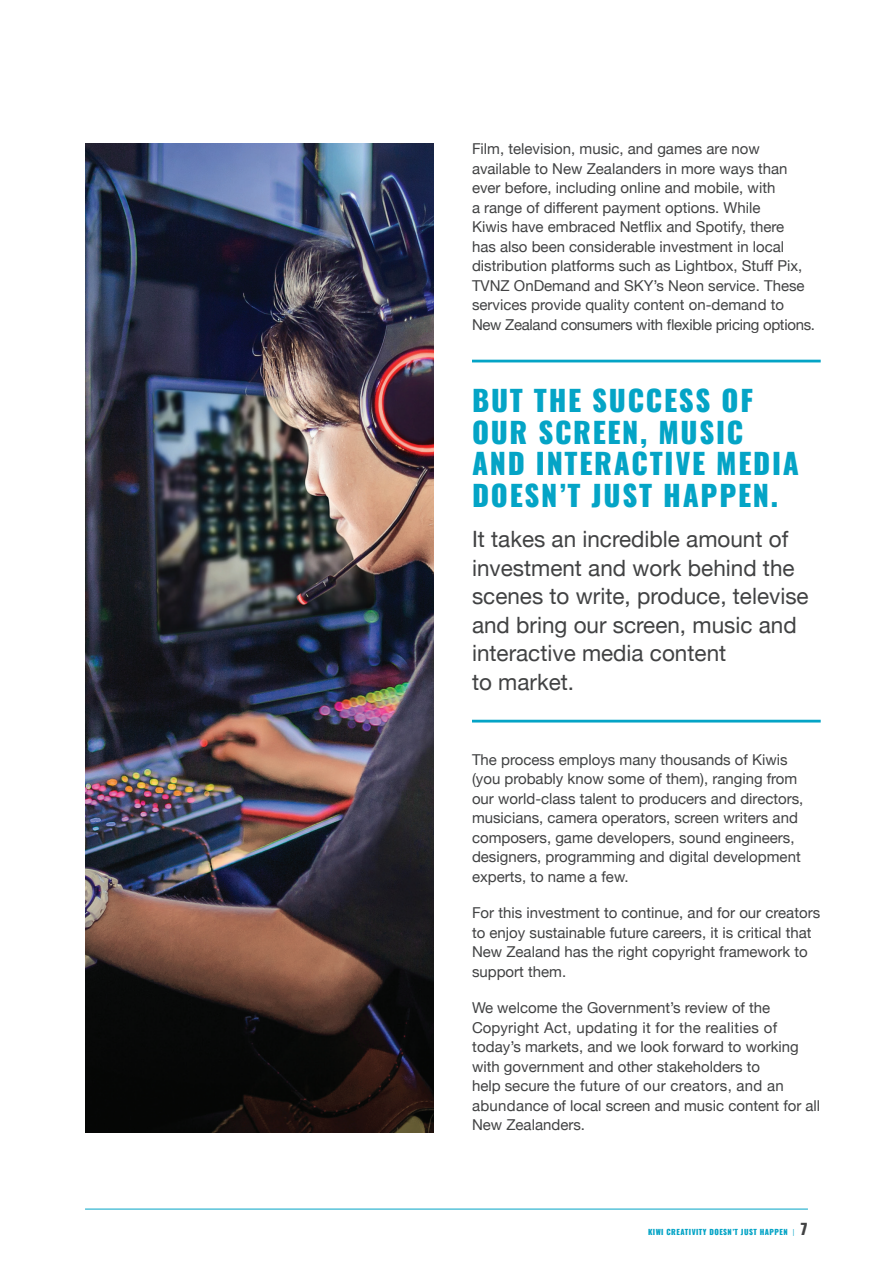
<style>
.page{position:relative;width:893px;height:1263px;background:#fff}
.page>*{position:absolute;margin:0;border:0;box-sizing:border-box;transform-origin:0 0}
.Body_Copy_new{font:800 28.5px/31.5px "Oswald";letter-spacing:.06em;color:#04a4c6}
.Body_Copy_new-2{font:22.5px/28.5px "Helvetica Neue";color:#414243}
.Body_Copy_new-3{font:15px/19.5px "Helvetica Neue";color:#414243}
.t1{font:800 7.5px "Oswald";letter-spacing:.06em;color:#04a4c6}
.s1{font-family:"Gotham HTF";font-weight:400}
.s2{font-size:15px;color:#414243}
</style>
<div class="page">
<hr style="left:85px;top:1209px;width:723px;height:1px;background:#04a4c6">
<img style="left:85px;top:143px;width:349px;height:989px">
<hr style="left:472px;top:360px;width:349px;height:2px;background:#04a4c6">
<hr style="left:472px;top:720px;width:349px;height:2px;background:#04a4c6">
<p class="Body_Copy_new-3" style="left:472px;top:140px;width:345px">Film, television, music, and games are now available to New Zealanders in more ways than ever before, including online and mobile, with<br>a range of different payment options. While<br>Kiwis have embraced Netflix and Spotify, there<br>has also been considerable investment in local distribution platforms such as Lightbox, Stuff Pix, TVNZ OnDemand and SKY’s Neon service. These services provide quality content on-demand to New Zealand consumers with flexible pricing options.</p>
<p class="Body_Copy_new" style="left:472px;top:386px;width:328px">BUT THE SUCCESS OF<br>OUR SCREEN, MUSIC<br>AND INTERACTIVE MEDIA<br>DOESN’T JUST HAPPEN.</p>
<p class="Body_Copy_new-2" style="left:472px;top:526px;width:338px">It takes an incredible amount of investment and work behind the scenes to write, produce, televise and bring our screen, music and interactive media content<br>to market.</p>
<p class="Body_Copy_new-3" style="left:472px;top:750px;width:333px">The process employs many thousands of Kiwis (you probably know some of them), ranging from our world-class talent to producers and directors, musicians, camera operators, screen writers and composers, game developers, sound engineers, designers, programming and digital development experts, to name a few.</p>
<p class="Body_Copy_new-3" style="left:472px;top:904px;width:350px">For this investment to continue, and for our creators to enjoy sustainable future careers, it is critical that New Zealand has the right copyright framework to support them.</p>
<p class="Body_Copy_new-3" style="left:472px;top:999px;width:350px">We welcome the Government’s review of the Copyright Act, updating it for the realities of today’s markets, and we look forward to working with government and other stakeholders to<br>help secure the future of our creators, and an abundance of local screen and music content for all New Zealanders.</p>
<p class="t1" style="left:648px;top:1227px;width:161px">KIWI CREATIVITY DOESN’T JUST HAPPEN <span class="s1">|</span> <span class="s2">7</span></p>
</div>
